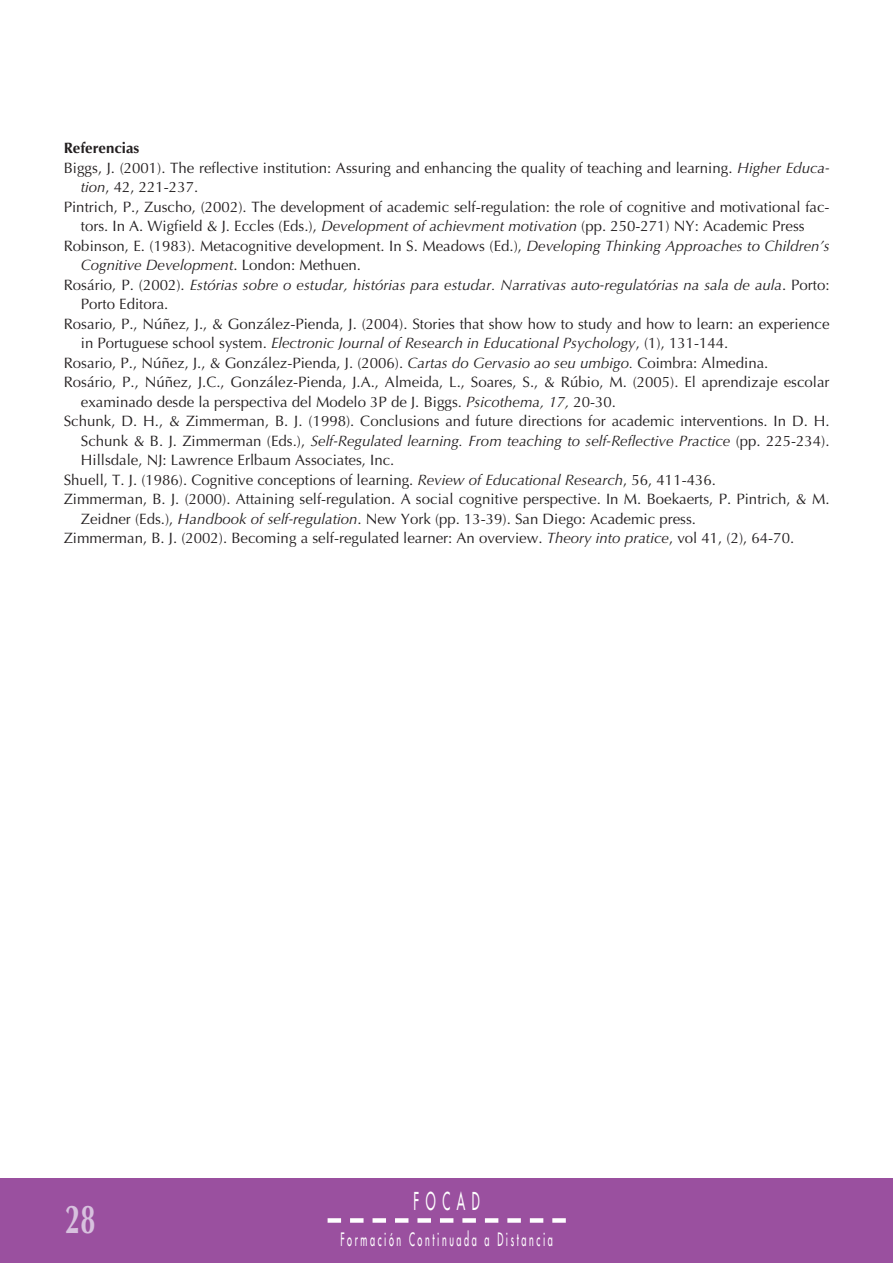
<style>
.page{position:relative;width:893px;height:1263px;background:#fff}
.page>*{position:absolute;margin:0;border:0;box-sizing:border-box;transform-origin:0 0}
.t1{font:700 40.5px "Optima";color:#d7c1de;scale:.67 1}
.t2{font:24px "Futura";letter-spacing:.55em;color:#fff;scale:.5 1}
.t3{font:18px "Futura";letter-spacing:.29em;color:#fff;scale:.5 1}
.t4{font:15px "Optima";color:#231f20}
.t5{font:italic 15px "Optima";color:#231f20}
.t6{font:700 15px "Optima";color:#231f20}
.s1{font-style:italic}
.s2{font-style:normal}
</style>
<div class="page">
<div style="left:0;top:1178px;width:892px;height:85px;background:#9a509f"></div>
<svg style="left:341px;top:1218px;width:203px;height:5px"></svg>
<div style="left:327px;top:1218px;width:14px;height:5px;background:#fff"></div>
<div style="left:552px;top:1218px;width:14px;height:5px;background:#fff"></div>
<p class="t6" style="left:64px;top:142px;width:77px">Referencias</p>
<p class="t4" style="left:64px;top:162px;width:767px">Biggs, J. (2001). The reflective institution: Assuring and enhancing the quality of teaching and learning. <span class="s1">Higher Educa-</span></p>
<p class="t4" style="left:81px;top:181px;width:119px"><span class="s1">tion</span>, 42, 221-237.</p>
<p class="t4" style="left:64px;top:201px;width:767px">Pintrich, P., Zuscho, (2002). The development of academic self-regulation: the role of cognitive and motivational fac-</p>
<p class="t4" style="left:81px;top:220px;width:725px">tors. In A. Wigfield &amp; J. Eccles (Eds.), <span class="s1">Development of achievment motivation</span> (pp. 250-271) NY: Academic Press</p>
<p class="t4" style="left:64px;top:240px;width:767px">Robinson, E. (1983). Metacognitive development. In S. Meadows (Ed.), <span class="s1">Developing Thinking Approaches to Children’s</span></p>
<p class="t5" style="left:81px;top:259px;width:282px">Cognitive Development<span class="s2">. London: Methuen.</span></p>
<p class="t5" style="left:64px;top:279px;width:767px"><span class="s2">Rosário, P. (2002).</span> Estórias sobre o estudar, histórias para estudar. Narrativas auto-regulatórias na sala de aula<span class="s2">. Porto:</span></p>
<p class="t4" style="left:81px;top:298px;width:89px">Porto Editora.</p>
<p class="t4" style="left:64px;top:318px;width:767px">Rosario, P., Núñez, J., &amp; González-Pienda, J. (2004). Stories that show how to study and how to learn: an experience</p>
<p class="t5" style="left:81px;top:337px;width:649px"><span class="s2">in Portuguese school system.</span> Electronic Journal of Research in Educational Psychology<span class="s2">, (1), 131-144.</span></p>
<p class="t4" style="left:64px;top:357px;width:706px">Rosario, P., Núñez, J., &amp; González-Pienda, J. (2006). <span class="s1">Cartas do Gervasio ao seu umbigo.</span> Coimbra: Almedina.</p>
<p class="t4" style="left:64px;top:376px;width:767px">Rosário, P., Núñez, J.C., González-Pienda, J.A., Almeida, L., Soares, S., &amp; Rúbio, M. (2005). El aprendizaje escolar</p>
<p class="t4" style="left:81px;top:396px;width:536px">examinado desde la perspectiva del Modelo 3P de J. Biggs. <span class="s1">Psicothema, 17,</span> 20-30.</p>
<p class="t4" style="left:64px;top:415px;width:767px">Schunk, D. H., &amp; Zimmerman, B. J. (1998). Conclusions and future directions for academic interventions. In D. H.</p>
<p class="t5" style="left:81px;top:435px;width:750px"><span class="s2">Schunk &amp; B. J. Zimmerman (Eds.),</span> Self-Regulated learning. From teaching to self-Reflective Practice <span class="s2">(pp. 225-234).</span></p>
<p class="t4" style="left:81px;top:454px;width:315px">Hillsdale, NJ: Lawrence Erlbaum Associates, Inc.</p>
<p class="t4" style="left:64px;top:474px;width:653px">Shuell, T. J. (1986). Cognitive conceptions of learning. <span class="s1">Review of Educational Research</span>, 56, 411-436.</p>
<p class="t4" style="left:64px;top:493px;width:767px">Zimmerman, B. J. (2000). Attaining self-regulation. A social cognitive perspective. In M. Boekaerts, P. Pintrich, &amp; M.</p>
<p class="t4" style="left:81px;top:513px;width:616px">Zeidner (Eds.), <span class="s1">Handbook of self-regulation</span>. New York (pp. 13-39). San Diego: Academic press.</p>
<p class="t4" style="left:64px;top:532px;width:731px">Zimmerman, B. J. (2002). Becoming a self-regulated learner: An overview. <span class="s1">Theory into pratice</span>, vol 41, (2), 64-70.</p>
<h1 class="t1" style="left:65px;top:1202px;width:46px">28</h1>
<h2 class="t2" style="left:413px;top:1189px;width:134px">FOCAD</h2>
<p class="t3" style="left:340px;top:1230px;width:426px">Formación Continuada a Distancia</p>
</div>
